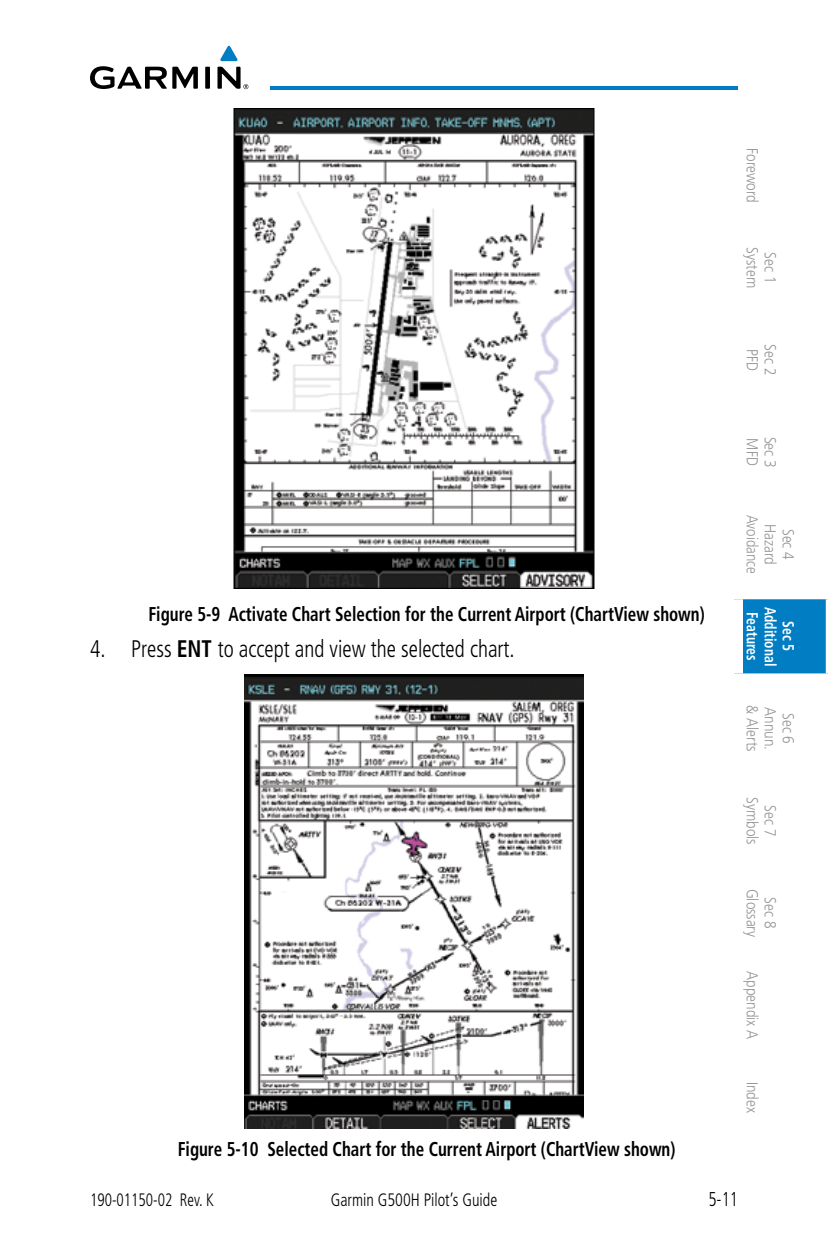
<style>
.page{position:relative;width:828px;height:1260px;background:#fff}
.page>*{position:absolute;margin:0;border:0;box-sizing:border-box;transform-origin:0 0}
.Procedure_2{font:300 condensed 24px "Frutiger";color:#000;scale:.9 1}
.BODY_TEXT{font:700 condensed 20px "Frutiger";color:#000;scale:.85 1}
.t1{font:300 condensed 20px "Frutiger";color:#000;scale:.85 1}
.t2{font:300 condensed 18px "Frutiger";color:#000;scale:.9 1}
.t3{font:300 condensed 18px "Frutiger";color:#000;scale:.85 1}
.t4{font:300 16px/18px "Frutiger";color:#939598;text-align:center;scale:.85 1}
.t5{font:700 condensed 16px/18px "Frutiger";color:#fff;text-align:center;scale:.85 1}
.t6{font:300 16px "Frutiger";color:#939598;scale:.83 1}
.s1{font-weight:700}
</style>
<div class="page">
<hr style="left:270px;top:86px;width:468px;height:4px;background:#007cc3">
<svg style="left:90px;top:46px;width:158px;height:43px"></svg>
<div style="left:734px;top:590px;width:94px;height:92px;background:#007dc3"></div>
<div style="left:725px;top:581px;width:103px;height:18px;background:#fff"></div>
<div style="left:725px;top:599px;width:18px;height:74px;background:#fff"></div>
<hr style="left:826px;top:599px;width:2px;height:74px;background:#fff">
<div style="left:725px;top:673px;width:103px;height:18px;background:#fff"></div>
<img style="left:236px;top:110px;width:356px;height:477px">
<img style="left:245px;top:675px;width:338px;height:454px">
<p class="t4" style="left:761px;top:148px;width:66px;rotate:90deg">Foreword</p>
<p class="t4" style="left:779px;top:247px;width:49px;rotate:90deg">Sec 1<br>System</p>
<p class="t4" style="left:779px;top:344px;width:38px;text-align:left;rotate:90deg">Sec 2<br>PFD</p>
<p class="t4" style="left:761px;top:438px;width:34px;rotate:90deg">MFD</p>
<p class="t4" style="left:779px;top:437px;width:38px;rotate:90deg">Sec 3</p>
<p class="BODY_TEXT" style="left:148px;top:603px;width:656px">Figure 5-9 Activate Chart Selection for the Current Airport (ChartView shown)</p>
<p class="Procedure_2" style="left:90px;top:635px;width:474px">4. Press <span class="s1">ENT</span> to accept and view the selected chart.</p>
<p class="t6" style="left:762px;top:515px;width:72px;rotate:90deg">Avoidance</p>
<p class="t5" style="left:797px;top:607px;width:71px;rotate:90deg">Sec 5<br>Additional<br>Features</p>
<p class="t4" style="left:779px;top:524px;width:49px;rotate:90deg">Hazard</p>
<p class="t4" style="left:797px;top:529px;width:38px;rotate:90deg">Sec 4</p>
<p class="t4" style="left:761px;top:705px;width:56px;rotate:90deg">&amp; Alerts</p>
<p class="t4" style="left:779px;top:707px;width:52px;rotate:90deg">Annun.</p>
<p class="t4" style="left:797px;top:713px;width:38px;rotate:90deg">Sec 6</p>
<p class="t4" style="left:779px;top:797px;width:58px;rotate:90deg">Sec 7<br>Symbols</p>
<p class="t4" style="left:779px;top:889px;width:58px;rotate:90deg">Sec 8<br>Glossary</p>
<p class="t4" style="left:761px;top:971px;width:82px;rotate:90deg">Appendix A</p>
<p class="BODY_TEXT" style="left:178px;top:1138px;width:587px">Figure 5-10 Selected Chart for the Current Airport (ChartView shown)</p>
<p class="t4" style="left:761px;top:1082px;width:38px;rotate:90deg">Index</p>
<p class="t3" style="left:90px;top:1190px;width:147px">190-01150-02 Rev. K</p>
<p class="t2" style="left:331px;top:1190px;width:186px">Garmin G500H Pilot’s Guide</p>
<p class="t1" style="left:708px;top:1188px;width:36px">5-11</p>
</div>
